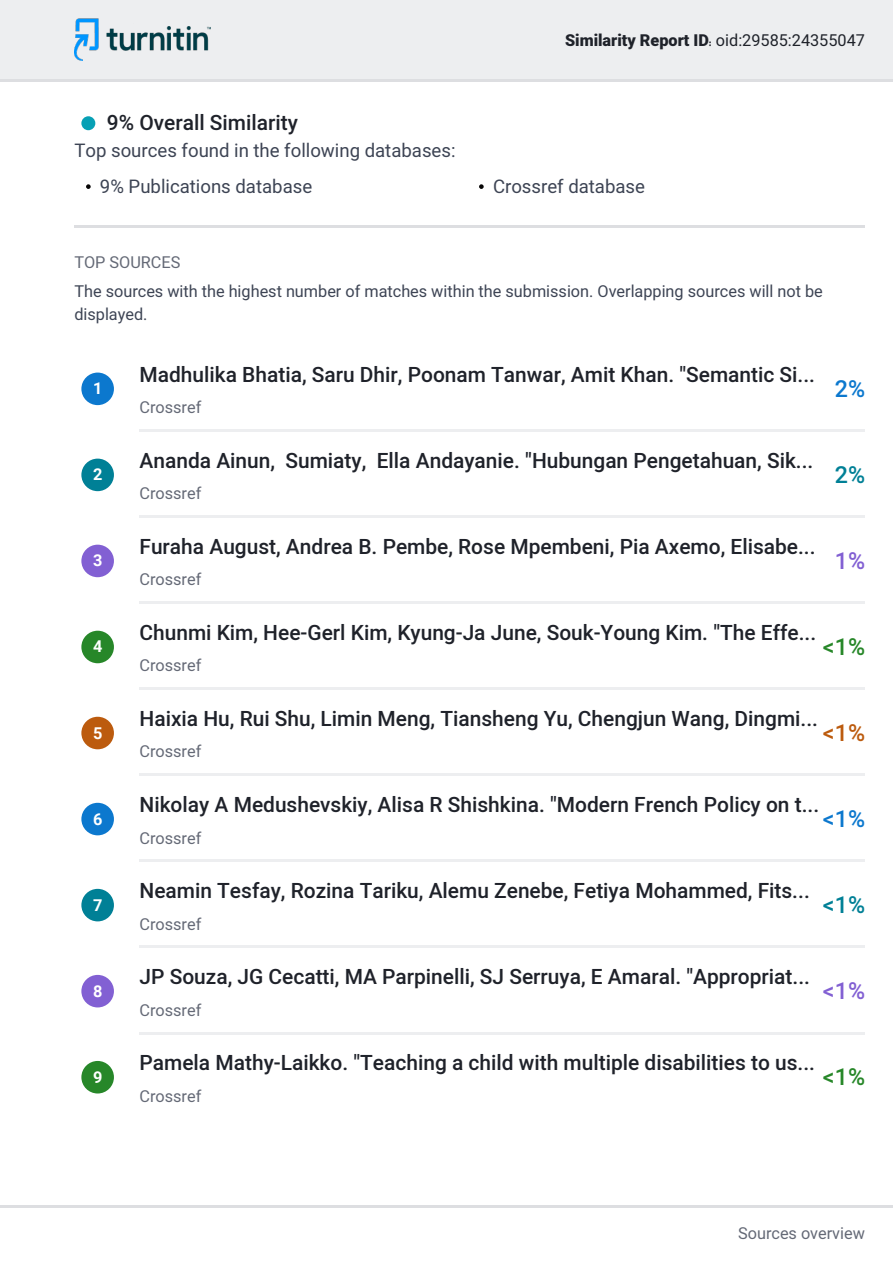
<style>
.page{position:relative;width:893px;height:1263px;background:#fff}
.page>*{position:absolute;margin:0;border:0;box-sizing:border-box;transform-origin:0 0}
.t1{font:500 23.25px "Roboto";color:#278729}
.t2{font:500 23.25px "Roboto";color:#0c78ce}
.t3{font:500 23.25px "Roboto";color:#008096}
.t4{font:500 23.25px "Roboto";color:#8260d3}
.t5{font:500 23.25px "Roboto";color:#bc5b0e}
.t6{font:500 21px "Roboto";color:#1f222a}
.t7{font:18.6px/36px "Roboto";color:#3d4454}
.t8{font:16.35px "Roboto";color:#646976}
.t9{font:16.35px/23px "Roboto";color:#3d4454}
.t10{font:16.35px "Roboto Black 13";color:#1f222a}
.t11{font:700 16.35px "Roboto";color:#fff}
.s1{font-family:"Roboto"}
</style>
<div class="page">
<div style="left:0;top:0;width:893px;height:81px;background:#edeef0"></div>
<hr style="left:0;top:79px;width:893px;height:2px;background:#dddee1">
<img style="left:74px;top:19px;width:136px;height:41px">
<div style="left:81px;top:116px;width:14px;height:14px;background:#07a0b5;border-radius:50%"></div>
<svg style="left:86px;top:184px;width:5px;height:5px"></svg>
<svg style="left:479px;top:184px;width:5px;height:5px"></svg>
<hr style="left:74px;top:226px;width:791px;height:2px;background:#dddee1">
<div style="left:81px;top:373px;width:33px;height:32px;background:#0c78ce;border-radius:50%"></div>
<hr style="left:140px;top:429px;width:725px;height:3px;background:#edeef0">
<div style="left:81px;top:459px;width:33px;height:32px;background:#008096;border-radius:50%"></div>
<hr style="left:140px;top:516px;width:725px;height:2px;background:#edeef0">
<div style="left:81px;top:545px;width:33px;height:32px;background:#8260d3;border-radius:50%"></div>
<hr style="left:140px;top:602px;width:725px;height:2px;background:#edeef0">
<div style="left:81px;top:631px;width:33px;height:32px;background:#278729;border-radius:50%"></div>
<hr style="left:140px;top:688px;width:725px;height:2px;background:#edeef0">
<div style="left:81px;top:717px;width:33px;height:32px;background:#bc5b0e;border-radius:50%"></div>
<hr style="left:140px;top:774px;width:725px;height:2px;background:#edeef0">
<div style="left:81px;top:803px;width:33px;height:32px;background:#0c78ce;border-radius:50%"></div>
<hr style="left:140px;top:860px;width:725px;height:2px;background:#edeef0">
<div style="left:81px;top:889px;width:33px;height:32px;background:#008096;border-radius:50%"></div>
<hr style="left:140px;top:946px;width:725px;height:2px;background:#edeef0">
<div style="left:81px;top:975px;width:33px;height:32px;background:#8260d3;border-radius:50%"></div>
<hr style="left:140px;top:1032px;width:725px;height:2px;background:#edeef0">
<div style="left:81px;top:1061px;width:33px;height:32px;background:#278729;border-radius:50%"></div>
<hr style="left:0;top:1205px;width:893px;height:2px;background:#dddee1">
<p class="t6" style="left:107px;top:111px;width:192px">9% Overall Similarity</p>
<p class="t7" style="left:100px;top:132px;width:357px;text-indent:-26px">Top sources found in the following databases:<br>9% Publications database</p>
<p class="t10" style="left:565px;top:31px;width:301px">Similarity Report ID: <span class="s1">oid:29585:24355047</span></p>
<p class="t7" style="left:493px;top:169px;width:154px">Crossref database</p>
<p class="t8" style="left:74px;top:253px;width:108px">TOP SOURCES</p>
<p class="t9" style="left:74px;top:280px;width:750px">The sources with the highest number of matches within the submission. Overlapping sources will not be displayed.</p>
<p class="t11" style="left:93px;top:379px;width:11px">1</p>
<p class="t6" style="left:140px;top:362px;width:677px">Madhulika Bhatia, Saru Dhir, Poonam Tanwar, Amit Khan. "Semantic Si...</p>
<p class="t2" style="left:835px;top:375px;width:32px">2%</p>
<p class="t8" style="left:140px;top:398px;width:63px">Crossref</p>
<p class="t11" style="left:93px;top:465px;width:11px">2</p>
<p class="t6" style="left:140px;top:448px;width:675px">Ananda Ainun, Sumiaty, Ella Andayanie. "Hubungan Pengetahuan, Sik...</p>
<p class="t3" style="left:835px;top:461px;width:32px">2%</p>
<p class="t8" style="left:140px;top:484px;width:63px">Crossref</p>
<p class="t11" style="left:93px;top:551px;width:11px">3</p>
<p class="t6" style="left:140px;top:534px;width:678px">Furaha August, Andrea B. Pembe, Rose Mpembeni, Pia Axemo, Elisabe...</p>
<p class="t4" style="left:835px;top:547px;width:32px">1%</p>
<p class="t8" style="left:140px;top:570px;width:63px">Crossref</p>
<p class="t11" style="left:93px;top:637px;width:11px">4</p>
<p class="t6" style="left:140px;top:621px;width:678px">Chunmi Kim, Hee-Gerl Kim, Kyung-Ja June, Souk-Young Kim. "The Effe...</p>
<p class="t1" style="left:823px;top:633px;width:44px">&lt;1%</p>
<p class="t8" style="left:140px;top:656px;width:63px">Crossref</p>
<p class="t11" style="left:93px;top:723px;width:11px">5</p>
<p class="t6" style="left:140px;top:707px;width:680px">Haixia Hu, Rui Shu, Limin Meng, Tiansheng Yu, Chengjun Wang, Dingmi...</p>
<p class="t5" style="left:823px;top:719px;width:44px">&lt;1%</p>
<p class="t8" style="left:140px;top:742px;width:63px">Crossref</p>
<p class="t11" style="left:93px;top:809px;width:11px">6</p>
<p class="t6" style="left:140px;top:793px;width:681px">Nikolay A Medushevskiy, Alisa R Shishkina. "Modern French Policy on t...</p>
<p class="t2" style="left:823px;top:805px;width:44px">&lt;1%</p>
<p class="t8" style="left:140px;top:828px;width:63px">Crossref</p>
<p class="t11" style="left:93px;top:895px;width:11px">7</p>
<p class="t6" style="left:140px;top:879px;width:672px">Neamin Tesfay, Rozina Tariku, Alemu Zenebe, Fetiya Mohammed, Fits...</p>
<p class="t3" style="left:823px;top:891px;width:44px">&lt;1%</p>
<p class="t8" style="left:140px;top:914px;width:63px">Crossref</p>
<p class="t11" style="left:93px;top:981px;width:11px">8</p>
<p class="t6" style="left:140px;top:965px;width:672px">JP Souza, JG Cecatti, MA Parpinelli, SJ Serruya, E Amaral. "Appropriat...</p>
<p class="t4" style="left:823px;top:977px;width:44px">&lt;1%</p>
<p class="t8" style="left:140px;top:1000px;width:63px">Crossref</p>
<p class="t11" style="left:93px;top:1067px;width:11px">9</p>
<p class="t6" style="left:140px;top:1051px;width:677px">Pamela Mathy-Laikko. "Teaching a child with multiple disabilities to us...</p>
<p class="t1" style="left:823px;top:1063px;width:44px">&lt;1%</p>
<p class="t8" style="left:140px;top:1086px;width:63px">Crossref</p>
<p class="t8" style="left:738px;top:1224px;width:128px">Sources overview</p>
</div>
